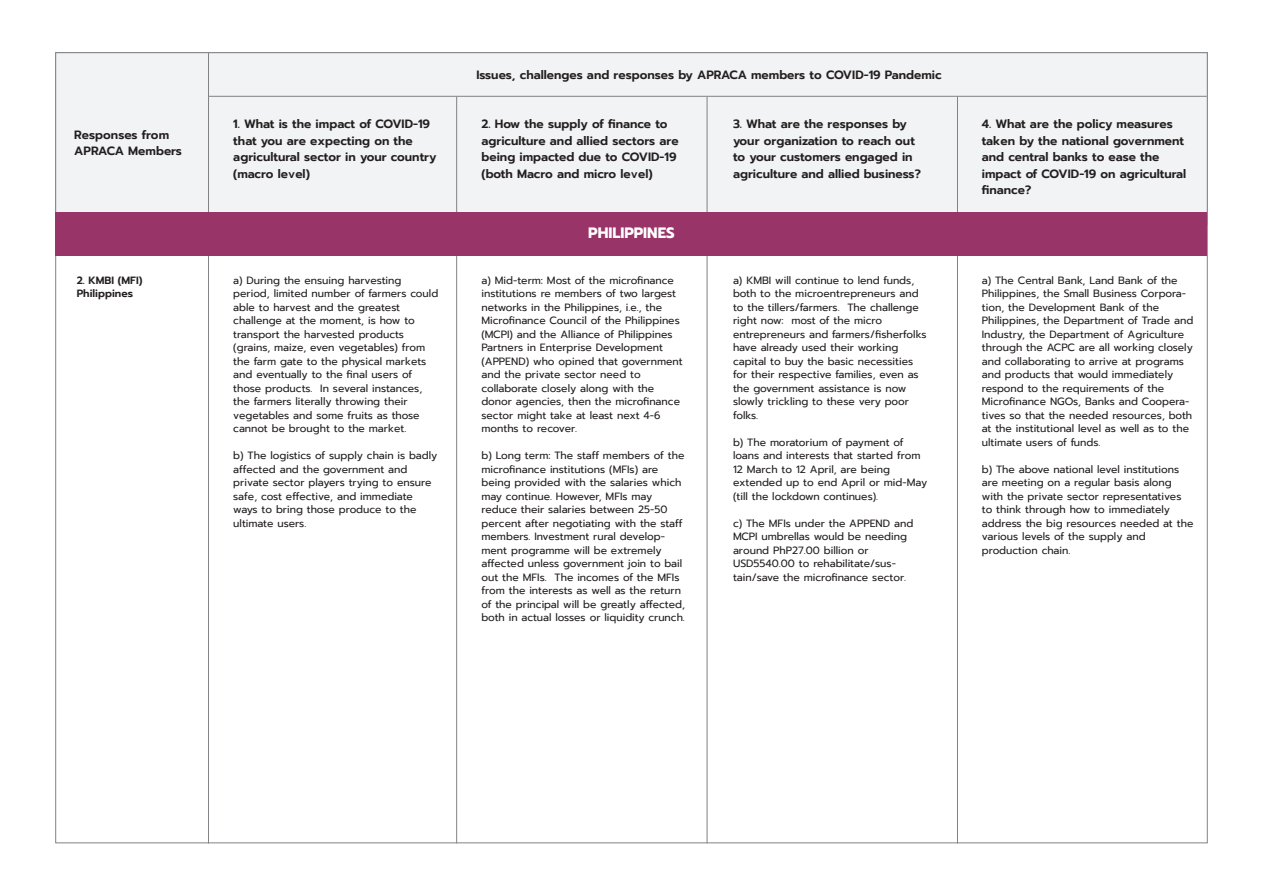
<style>
.page{position:relative;width:1263px;height:893px;background:#fff}
.page>*{position:absolute;margin:0;border:0;box-sizing:border-box;transform-origin:0 0}
.t1{font:700 15px "Prompt";color:#fff}
.t2{font:600 12px/16.5px "Prompt";color:#231f20}
.t3{font:10.5px/13.5px "Prompt";color:#231f20}
.t4{font:600 10.5px/13.5px "Prompt";color:#231f20}
</style>
<div class="page">
<div style="left:55px;top:52px;width:1153px;height:791px;background:#fff;border:1px solid #808285"></div>
<div style="left:55px;top:52px;width:1153px;height:173px;background:#f2f3f4;border:1px solid #808285"></div>
<hr style="left:208px;top:53px;width:1px;height:790px;background:#808285">
<hr style="left:456px;top:97px;width:1px;height:746px;background:#808285">
<hr style="left:707px;top:97px;width:1px;height:746px;background:#808285">
<hr style="left:957px;top:97px;width:1px;height:746px;background:#808285">
<hr style="left:208px;top:96px;width:999px;height:1px;background:#808285">
<div style="left:56px;top:212px;width:1151px;height:44px;background:#993468"></div>
<p class="t2" style="left:476px;top:66px;width:467px">Issues, challenges and responses by APRACA members to COVID-19 Pandemic</p>
<p class="t2" style="left:74px;top:126px;width:109px">Responses from<br>APRACA Members</p>
<p class="t2" style="left:233px;top:116px;width:205px">1. What is the impact of COVID-19 that you are expecting on the agricultural sector in your country (macro level)</p>
<p class="t2" style="left:481px;top:116px;width:199px">2. How the supply of finance to agriculture and allied sectors are being impacted due to COVID-19 (both Macro and micro level)</p>
<p class="t2" style="left:733px;top:116px;width:189px">3. What are the responses by your organization to reach out to your customers engaged in agriculture and allied business?</p>
<p class="t2" style="left:982px;top:116px;width:206px">4. What are the policy measures taken by the national government and central banks to ease the impact of COVID-19 on agricultural finance?</p>
<h1 class="t1" style="left:588px;top:221px;width:88px">PHILIPPINES</h1>
<p class="t3" style="left:233px;top:273px;width:206px">a) During the ensuing harvesting period, limited number of farmers could able to harvest and the greatest challenge at the moment, is how to transport the harvested products (grains, maize, even vegetables) from the farm gate to the physical markets and eventually to the final users of those products. In several instances, the farmers literally throwing their vegetables and some fruits as those cannot be brought to the market.</p>
<p class="t3" style="left:233px;top:449px;width:206px">b) The logistics of supply chain is badly affected and the government and private sector players trying to ensure safe, cost effective, and immediate ways to bring those produce to the ultimate users.</p>
<p class="t4" style="left:77px;top:273px;width:67px">2. KMBI (MFI)<br>Philippines</p>
<p class="t3" style="left:481px;top:273px;width:203px">a) Mid-term: Most of the microfinance institutions re members of two largest networks in the Philippines, i.e., the Microfinance Council of the Philippines (MCPI) and the Alliance of Philippines Partners in Enterprise Development (APPEND) who opined that government and the private sector need to collaborate closely along with the donor agencies, then the microfinance sector might take at least next 4-6 months to recover.</p>
<p class="t3" style="left:481px;top:449px;width:205px">b) Long term: The staff members of the microfinance institutions (MFIs) are being provided with the salaries which may continue. However, MFIs may reduce their salaries between 25-50 percent after negotiating with the staff members. Investment rural develop&shy;ment programme will be extremely affected unless government join to bail out the MFIs. The incomes of the MFIs from the interests as well as the return of the principal will be greatly affected, both in actual losses or liquidity crunch.</p>
<p class="t3" style="left:733px;top:273px;width:195px">a) KMBI will continue to lend funds, both to the microentrepreneurs and to the tillers/farmers. The challenge right now: most of the micro entrepreneurs and farmers/fisherfolks have already used their working capital to buy the basic necessities for their respective families, even as the government assistance is now slowly trickling to these very poor folks.</p>
<p class="t3" style="left:733px;top:435px;width:196px">b) The moratorium of payment of loans and interests that started from<br>12 March to 12 April, are being extended up to end April or mid-May (till the lockdown continues).</p>
<p class="t3" style="left:733px;top:516px;width:182px">c) The MFIs under the APPEND and<br>MCPI umbrellas would be needing around PhP27.00 billion or<br>USD5540.00 to rehabilitate/sus&shy;tain/save the microfinance sector.</p>
<p class="t3" style="left:982px;top:273px;width:213px">a) The Central Bank, Land Bank of the Philippines, the Small Business Corpora&shy;tion, the Development Bank of the Philippines, the Department of Trade and Industry, the Department of Agriculture through the ACPC are all working closely and collaborating to arrive at programs and products that would immediately respond to the requirements of the Microfinance NGOs, Banks and Coopera&shy;tives so that the needed resources, both at the institutional level as well as to the ultimate users of funds.</p>
<p class="t3" style="left:982px;top:462px;width:213px">b) The above national level institutions are meeting on a regular basis along with the private sector representatives to think through how to immediately address the big resources needed at the various levels of the supply and production chain.</p>
</div>
